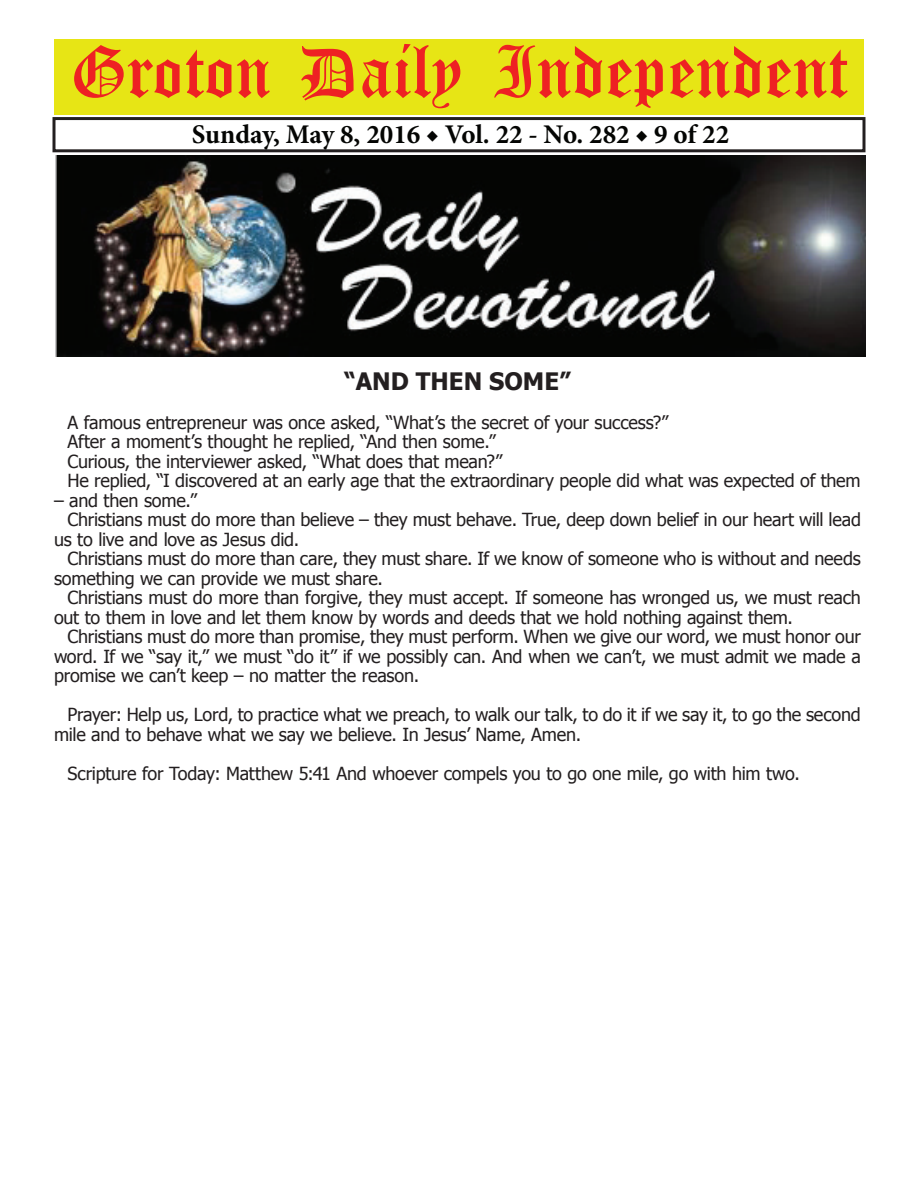
<style>
.page{position:relative;width:918px;height:1188px;background:#fff}
.page>*{position:absolute;margin:0;border:0;box-sizing:border-box;transform-origin:0 0}
.t1{font:54px "Old English Five";color:#ee2123}
.t2{font:700 27px "Minion Pro";color:#040503}
.t3{font:700 24px "Tahoma";color:#231f20}
.t4{font:18px/19.5px "Tahoma";letter-spacing:-.01em;color:#231f20}
</style>
<div class="page">
<div style="left:52px;top:117px;width:814px;height:35px;border:3px solid #231f20"></div>
<div style="left:54px;top:40px;width:810px;height:75px;background:#e7e515"></div>
<img style="left:56px;top:155px;width:810px;height:201px">
<h1 class="t1" style="left:70px;top:47px;width:779px">Groton Daily Independent</h1>
<h2 class="t2" style="left:192px;top:116px;width:539px">Sunday, May 8, 2016 ◆ Vol. 22 - No. 282 ◆ 9 of 22</h2>
<h3 class="t3" style="left:344px;top:364px;width:228px">“AND THEN SOME”</h3>
<p class="t4" style="left:68px;top:412px;width:795px">A famous entrepreneur was once asked, “What’s the secret of your success?”<br>After a moment’s thought he replied, “And then some.”<br>Curious, the interviewer asked, “What does that mean?”<br>He replied, “I discovered at an early age that the extraordinary people did what was expected of them</p>
<p class="t4" style="left:54px;top:490px;width:144px">– and then some.”</p>
<p class="t4" style="left:68px;top:509px;width:795px">Christians must do more than believe – they must behave. True, deep down belief in our heart will lead</p>
<p class="t4" style="left:54px;top:529px;width:247px">us to live and love as Jesus did.</p>
<p class="t4" style="left:68px;top:548px;width:795px">Christians must do more than care, they must share. If we know of someone who is without and needs</p>
<p class="t4" style="left:54px;top:568px;width:330px">something we can provide we must share.</p>
<p class="t4" style="left:68px;top:587px;width:795px">Christians must do more than forgive, they must accept. If someone has wronged us, we must reach</p>
<p class="t4" style="left:54px;top:607px;width:741px">out to them in love and let them know by words and deeds that we hold nothing against them.</p>
<p class="t4" style="left:68px;top:626px;width:795px">Christians must do more than promise, they must perform. When we give our word, we must honor our</p>
<p class="t4" style="left:54px;top:646px;width:808px">word. If we “say it,” we must “do it” if we possibly can. And when we can’t, we must admit we made a</p>
<p class="t4" style="left:54px;top:665px;width:367px">promise we can’t keep – no matter the reason.</p>
<p class="t4" style="left:54px;top:704px;width:808px;text-indent:14px">Prayer: Help us, Lord, to practice what we preach, to walk our talk, to do it if we say it, to go the second mile and to behave what we say we believe. In Jesus’ Name, Amen.</p>
<p class="t4" style="left:68px;top:763px;width:734px">Scripture for Today: Matthew 5:41 And whoever compels you to go one mile, go with him two.</p>
</div>
